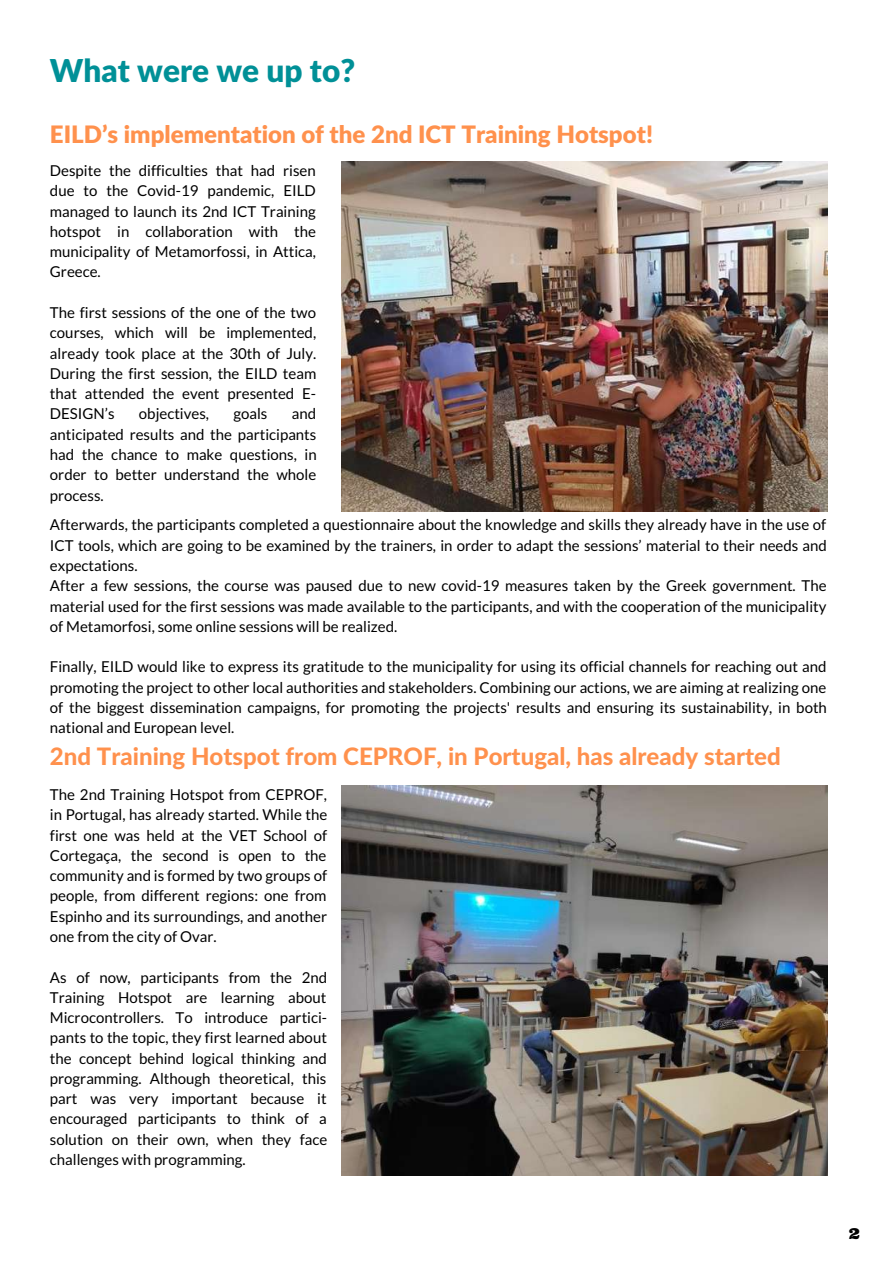
<style>
.page{position:relative;width:894px;height:1264px;background:#fff}
.page>*{position:absolute;margin:0;border:0;box-sizing:border-box;transform-origin:0 0}
.t1{font:900 31.5px "Lato Latin";color:#009097}
.t2{font:800 24px "Lato Latin";color:#ff914d}
.t3{font:900 24px "Lato Latin";color:#ff914d}
.t4{font:15px/20.2px "Lato";color:#000;text-align:justify}
.t5{font:15px "Ultra";color:#000}
</style>
<div class="page">
<img style="left:342px;top:162px;width:485px;height:349px">
<img style="left:342px;top:785px;width:485px;height:390px">
<h1 class="t1" style="left:50px;top:56px;width:307px">What were we up to?</h1>
<h2 class="t3" style="left:50px;top:123px;width:604px">EILD’s implementation of the 2nd ICT Training Hotspot!</h2>
<p class="t4" style="left:50px;top:160px;width:267px">Despite the difficulties that had risen due to the Covid-19 pandemic, EILD managed to launch its 2nd ICT Training hotspot in collaboration with the municipality of Metamorfossi, in Attica, Greece.</p>
<p class="t4" style="left:50px;top:302px;width:268px">The first sessions of the one of the two courses, which will be implemented, already took place at the 30th of July.<br>During the first session, the EILD team that attended the event presented E-DESIGN’s</p>
<p class="t4" style="left:50px;top:403px;width:268px;text-indent:242px">and anticipated results and the participants had the chance to make questions, in order to better understand the whole process.</p>
<p class="t4" style="left:139px;top:403px;width:72px">objectives,</p>
<p class="t4" style="left:233px;top:403px;width:35px">goals</p>
<p class="t4" style="left:50px;top:514px;width:778px;text-align:left">Afterwards, the participants completed a questionnaire about the knowledge and skills they already have in the use of ICT tools, which are going to be examined by the trainers, in order to adapt the sessions’ material to their needs and expectations.<br>After a few sessions, the course was paused due to new covid-19 measures taken by the Greek government. The material used for the first sessions was made available to the participants, and with the cooperation of the municipality of Metamorfosi, some online sessions will be realized.</p>
<p class="t4" style="left:50px;top:656px;width:778px">Finally, EILD would like to express its gratitude to the municipality for using its official channels for reaching out and promoting the project to other local authorities and stakeholders. Combining our actions, we are aiming at realizing one of the biggest dissemination campaigns, for promoting the projects' results and ensuring its sustainability, in both national and European level.</p>
<h2 class="t2" style="left:50px;top:746px;width:732px">2nd Training Hotspot from CEPROF, in Portugal, has already started</h2>
<p class="t4" style="left:50px;top:784px;width:279px">The 2nd Training Hotspot from CEPROF, in Portugal, has already started. While the first one was held at the VET School of Cortegaça, the second is open to the community and is formed by two groups of people, from different regions: one from Espinho and its surroundings, and another one from the city of Ovar.</p>
<p class="t4" style="left:50px;top:966px;width:279px">As of now, participants from the 2nd Training Hotspot are learning about Microcontrollers. To introduce partici&shy;pants to the topic, they first learned about the concept behind logical thinking and programming. Although theoretical, this part was very important because it encouraged participants to think of a solution on their own, when they face challenges with programming.</p>
<p class="t5" style="left:848px;top:1224px;width:12px">2</p>
</div>
